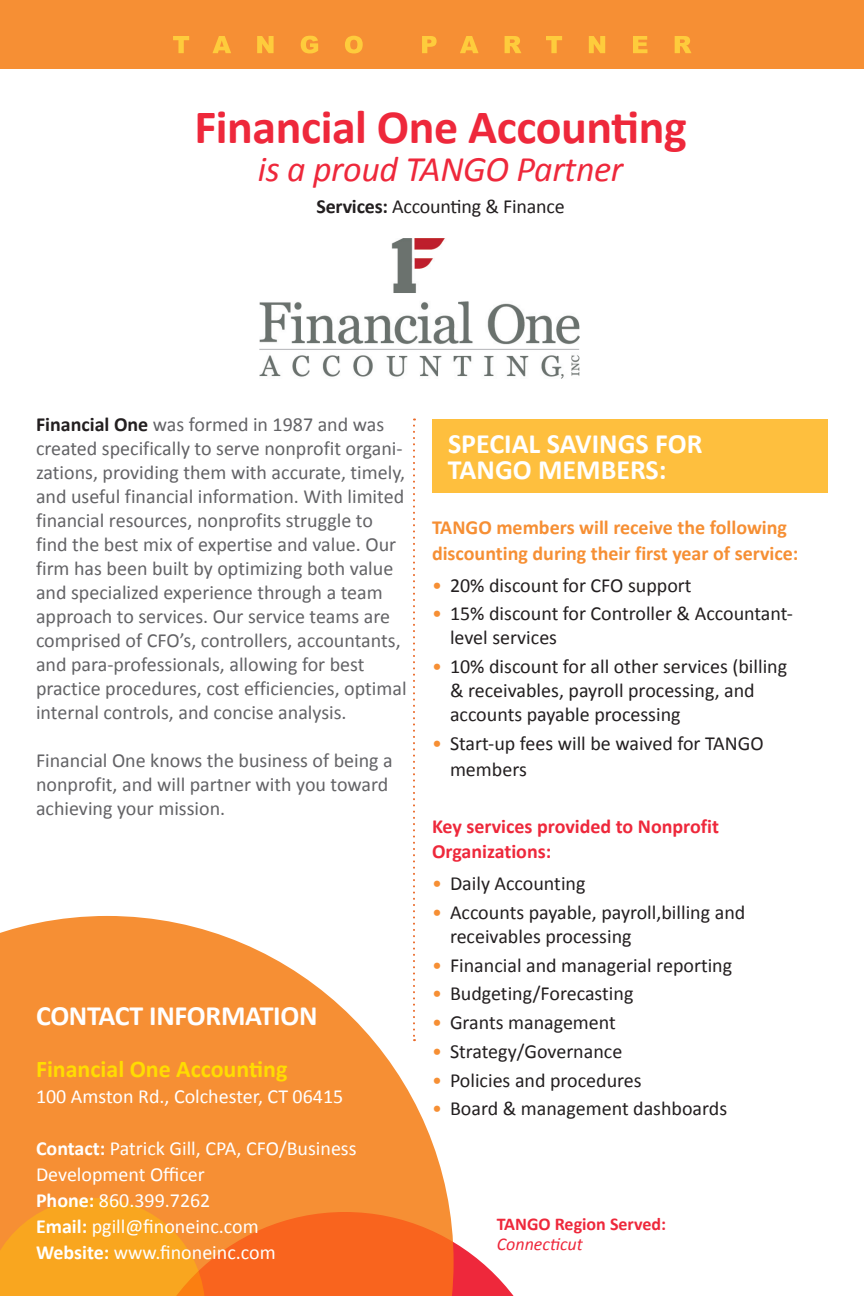
<style>
.page{position:relative;width:864px;height:1296px;background:#fff}
.page>*{position:absolute;margin:0;border:0;box-sizing:border-box;transform-origin:0 0}
.t1{font:700 48px "Calibri";letter-spacing:-.01em;color:#ee283b}
.t2{font:italic 36px "Calibri";letter-spacing:-.01em;color:#ee283b}
.Savings{font:700 28px/26px "Calibri";letter-spacing:-.01em;color:#fff}
.Company_Desc{font:700 24px "Calibri";color:#ffdc01}
.Company_Desc-2{font:20px/24px "Calibri";color:#636366}
.Bullets{font:20px/24px "Calibri";color:#231f20}
.Company_Desc-3{font:20px/26px "Calibri";color:#fff}
.t3{font:700 20px/26px "Calibri";color:#f68f34}
.Bullets-2{font:700 20px "Calibri";color:#ee283b}
.t4{font:700 18px/20px "Calibri";color:#ee283b}
.s1{font-weight:700}
.s2{font-weight:700;color:#231f20}
.s3{color:#f68f34}
.s4{font-weight:400;font-style:italic}
</style>
<div class="page">
<div style="left:0;top:0;width:864px;height:69px;background:#f68f34"></div>
<svg style="left:173px;top:36px;width:519px;height:17px"></svg>
<div style="left:432px;top:419px;width:396px;height:48px;background:#febf3e"></div>
<div style="left:432px;top:445px;width:396px;height:48px;background:#febf3e"></div>
<img style="left:259px;top:239px;width:320px;height:139px">
<svg style="left:413px;top:426px;width:2px;height:487px"></svg>
<svg style="left:0;top:916px;width:448px;height:282px;fill:#f68f34"></svg>
<svg style="left:0;top:1198px;width:514px;height:98px;background:#f88c36"></svg>
<p class="t1" style="left:194px;top:96px;width:494px">Financial One Accounting</p>
<p class="t2" style="left:258px;top:144px;width:367px">is a proud TANGO Partner</p>
<p class="Bullets" style="left:317px;top:194px;width:250px"><span class="s1">Services:</span> Accounting &amp; Finance</p>
<p class="Company_Desc-2" style="left:36px;top:413px;width:372px"><span class="s2">Financial One</span> was formed in 1987 and was created specifically to serve nonprofit organi&shy;zations, providing them with accurate, timely, and useful financial information. With limited financial resources, nonprofits struggle to find the best mix of expertise and value. Our firm has been built by optimizing both value and specialized experience through a team approach to services. Our service teams are comprised of CFO’s, controllers, accountants, and para-professionals, allowing for best practice procedures, cost efficiencies, optimal internal controls, and concise analysis.</p>
<p class="Company_Desc-2" style="left:36px;top:749px;width:358px">Financial One knows the business of being a nonprofit, and will partner with you toward achieving your mission.</p>
<p class="Savings" style="left:36px;top:1003px;width:283px">CONTACT INFORMATION</p>
<p class="Company_Desc" style="left:36px;top:1054px;width:253px">Financial One Accounting</p>
<p class="Company_Desc-3" style="left:36px;top:1084px;width:309px">100 Amston Rd., Colchester, CT 06415</p>
<p class="Company_Desc-3" style="left:36px;top:1136px;width:322px"><span class="s1">Contact:</span> Patrick Gill, CPA, CFO/Business<br>Development Officer</p>
<p class="Company_Desc-3" style="left:36px;top:1188px;width:176px"><span class="s1">Phone:</span> 860.399.7262</p>
<p class="Company_Desc-3" style="left:36px;top:1214px;width:224px"><span class="s1">Email:</span> pgill@finoneinc.com</p>
<p class="Company_Desc-3" style="left:36px;top:1240px;width:241px"><span class="s1">Website:</span> www.finoneinc.com</p>
<p class="Savings" style="left:448px;top:431px;width:256px">SPECIAL SAVINGS FOR<br>TANGO MEMBERS:</p>
<p class="t3" style="left:432px;top:514px;width:368px">TANGO members will receive the following discounting during their first year of service:</p>
<p class="Bullets" style="left:432px;top:573px;width:261px"><span class="s3">•</span> 20% discount for CFO support</p>
<p class="Bullets" style="left:450px;top:602px;width:345px;text-indent:-18px"><span class="s3">•</span> 15% discount for Controller &amp; Accountant&shy;level services</p>
<p class="Bullets" style="left:450px;top:654px;width:339px;text-indent:-18px"><span class="s3">•</span> 10% discount for all other services (billing &amp; receivables, payroll processing, and accounts payable processing</p>
<p class="Bullets" style="left:450px;top:730px;width:315px;line-height:26px;text-indent:-18px"><span class="s3">•</span> Start-up fees will be waived for TANGO members</p>
<p class="Bullets-2" style="left:432px;top:814px;width:289px">Key services provided to Nonprofit</p>
<p class="Bullets-2" style="left:432px;top:838px;width:121px">Organizations:</p>
<p class="Bullets" style="left:432px;top:872px;width:155px"><span class="s3">•</span> Daily Accounting</p>
<p class="Bullets" style="left:450px;top:901px;width:297px;text-indent:-18px"><span class="s3">•</span> Accounts payable, payroll,billing and receivables processing</p>
<p class="Bullets" style="left:432px;top:953px;width:302px"><span class="s3">•</span> Financial and managerial reporting</p>
<p class="Bullets" style="left:432px;top:982px;width:203px"><span class="s3">•</span> Budgeting/Forecasting</p>
<p class="Bullets" style="left:432px;top:1011px;width:185px"><span class="s3">•</span> Grants management</p>
<p class="Bullets" style="left:432px;top:1039px;width:192px"><span class="s3">•</span> Strategy/Governance</p>
<p class="Bullets" style="left:432px;top:1068px;width:211px"><span class="s3">•</span> Policies and procedures</p>
<p class="Bullets" style="left:432px;top:1097px;width:297px"><span class="s3">•</span> Board &amp; management dashboards</p>
<p class="t4" style="left:497px;top:1214px;width:171px">TANGO Region Served:<br><span class="s4">Connecticut</span></p>
</div>
